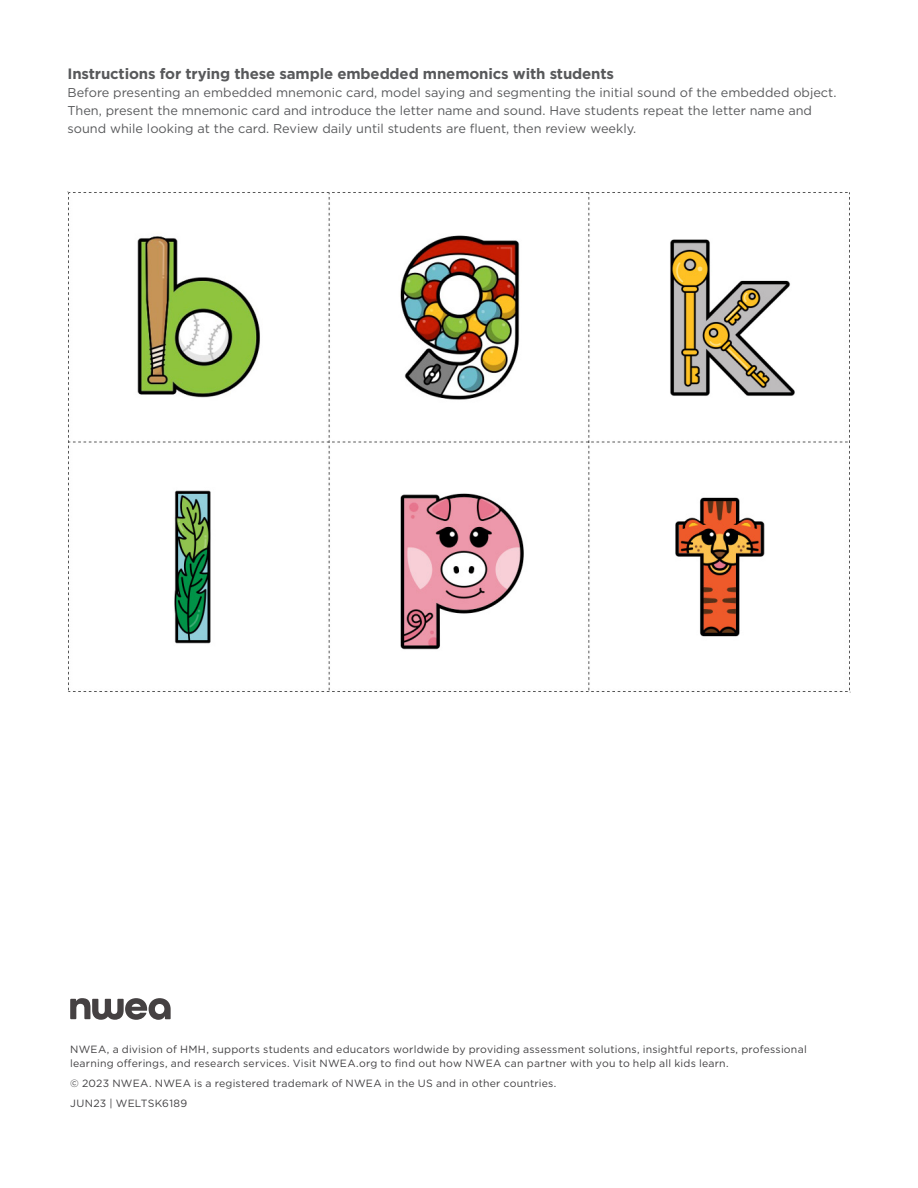
<style>
.page{position:relative;width:918px;height:1188px;background:#fff}
.page>*{position:absolute;margin:0;border:0;box-sizing:border-box;transform-origin:0 0}
.t1{font:700 15px "Gotham";letter-spacing:-.01em;color:#58595b}
.t2{font:12.75px/18px "Gotham";color:#58595b}
.t3{font:10.5px/13.5px "Gotham";letter-spacing:.02em;color:#414042}
</style>
<div class="page">
<img style="left:68px;top:191px;width:782px;height:501px">
<svg style="left:70px;top:998px;width:101px;height:22px"></svg>
<p class="t1" style="left:68px;top:64px;width:548px">Instructions for trying these sample embedded mnemonics with students</p>
<p class="t2" style="left:68px;top:84px;width:771px">Before presenting an embedded mnemonic card, model saying and segmenting the initial sound of the embedded object.<br>Then, present the mnemonic card and introduce the letter name and sound. Have students repeat the letter name and sound while looking at the card. Review daily until students are fluent, then review weekly.</p>
<p class="t3" style="left:70px;top:1042px;width:738px">NWEA, a division of HMH, supports students and educators worldwide by providing assessment solutions, insightful reports, professional learning offerings, and research services. Visit NWEA.org to find out how NWEA can partner with you to help all kids learn.</p>
<p class="t3" style="left:70px;top:1073px;width:488px;line-height:20.2px">© 2023 NWEA. NWEA is a registered trademark of NWEA in the US and in other countries.<br>JUN23 | WELTSK6189</p>
</div>
